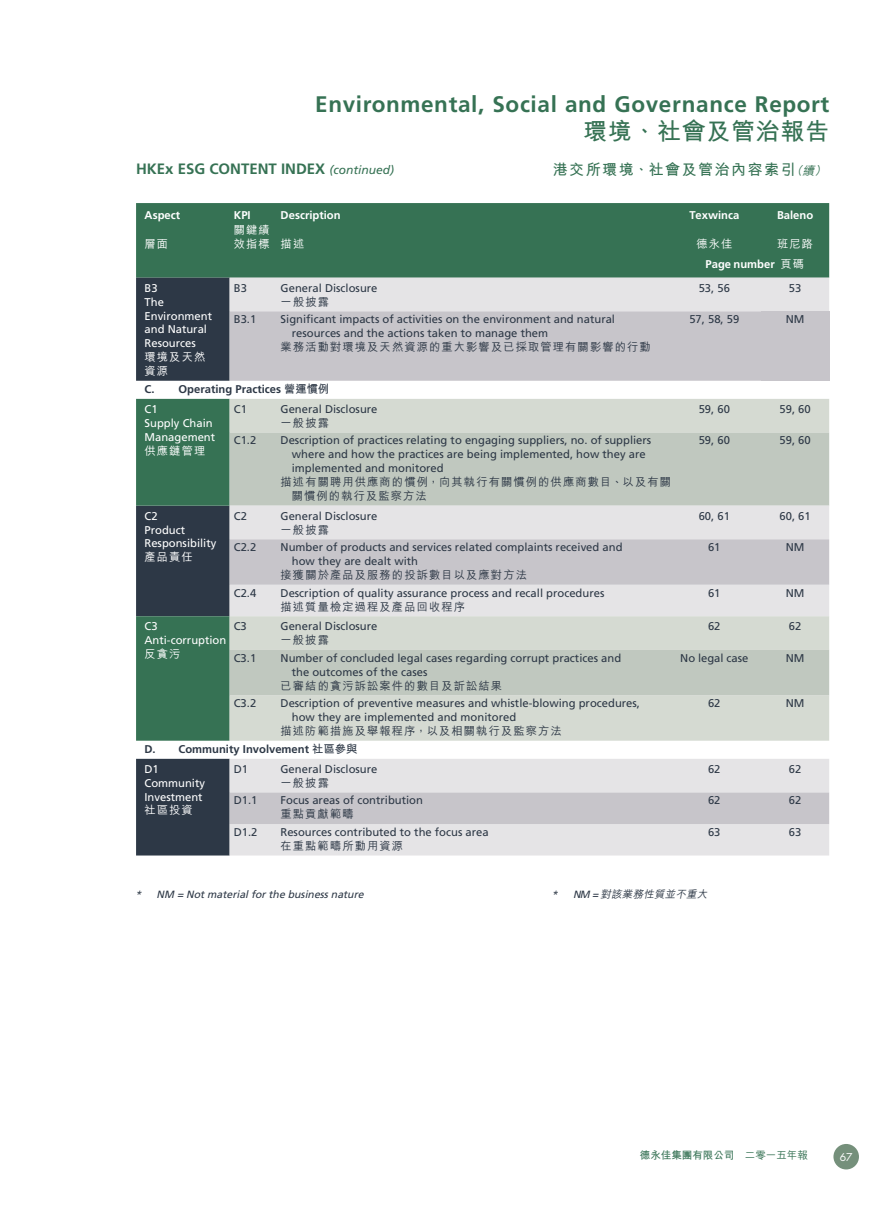
<style>
.page{position:relative;width:893px;height:1212px;background:#fff}
.page>*{position:absolute;margin:0;border:0;box-sizing:border-box;transform-origin:0 0}
.t1{font:700 24px "M Hei HK";letter-spacing:.03em;color:#367254}
.t2{font:700 22.5px "Frutiger LT Std";letter-spacing:.03em;color:#367254}
.t3{font:700 15px "Frutiger LT Std";color:#367254}
.t4{font:700 15px "M Hei HK";letter-spacing:.1em;color:#367254}
.t5{font:11.25px/13.8px "Frutiger LT Std";color:#2d3846}
.t6{font:500 11.25px/13.8px "M Hei HK";letter-spacing:.1em;color:#2d3846}
.t7{font:11.25px/13.8px "Frutiger LT Std";color:#fff}
.t8{font:700 11.25px/19.8px "Frutiger LT Std";color:#2d3846}
.t9{font:700 11.25px "Frutiger LT Std";color:#fff}
.t10{font:500 11.25px/13.8px "M Hei HK";letter-spacing:.1em;color:#fff}
.t11{font:italic 10.5px "Frutiger LT Std";color:#2d3846}
.t12{font:700 10.5px "M Hei HK";color:#367254}
.t13{font:italic 500 10.5px "M Hei HK";color:#2d3846}
.t14{font:10.5px "Futura Std";color:#fff}
.s1{font-weight:400;font-style:italic;font-size:12px}
.s2{font-weight:500;font-style:italic;font-size:12px}
.s3{font-family:"M Hei HK";font-weight:500}
.s4{font-family:"M Hei HK"}
.s5{font-weight:400;color:#fff}
.s6{font-family:"Frutiger LT Std";font-weight:400}
.s7{font-weight:500}
</style>
<div class="page">
<div style="left:833px;top:1144px;width:26px;height:25px;background:#75907b;border-radius:50%"></div>
<div style="left:136px;top:203px;width:693px;height:75px;background:#367254"></div>
<svg style="left:136px;top:278px;width:94px;height:577px;background:#4e5763"></svg>
<svg style="left:230px;top:278px;width:599px;height:103px;background:#d1d0d3"></svg>
<div style="left:761px;top:311px;width:68px;height:70px;background:#c7c5ca"></div>
<div style="left:230px;top:824px;width:599px;height:31px;background:#e5e4e6"></div>
<svg style="left:230px;top:759px;width:599px;height:65px;background:#d6d5d8"></svg>
<svg style="left:136px;top:399px;width:693px;height:342px;background:#bac3bd"></svg>
<h2 class="t2" style="left:315px;top:91px;width:516px">Environmental, Social and Governance Report</h2>
<h1 class="t1" style="left:583px;top:114px;width:248px">環境、社會及管治報告</h1>
<h3 class="t3" style="left:136px;top:160px;width:260px">HKEx ESG CONTENT INDEX <span class="s1">(continued)</span></h3>
<h3 class="t4" style="left:553px;top:159px;width:278px">港交所環境、社會及管治內容索引<span class="s2">（續）</span></h3>
<p class="t9" style="left:145px;top:209px;width:37px">Aspect</p>
<p class="t9" style="left:234px;top:209px;width:18px">KPI</p>
<p class="t9" style="left:281px;top:209px;width:61px">Description</p>
<p class="t9" style="left:689px;top:209px;width:52px">Texwinca</p>
<p class="t9" style="left:777px;top:209px;width:38px">Baleno</p>
<p class="t10" style="left:145px;top:235px;width:25px">層面</p>
<p class="t10" style="left:234px;top:222px;width:72px">關鍵績<br>效指標 描述</p>
<p class="t10" style="left:696px;top:235px;width:37px">德永佳</p>
<p class="t10" style="left:777px;top:235px;width:37px">班尼路</p>
<p class="t9" style="left:705px;top:257px;width:100px">Page number <span class="s3">頁碼</span></p>
<p class="t7" style="left:145px;top:281px;width:69px">B3<br>The<br>Environment and Natural<br>Resources</p>
<p class="t10" style="left:145px;top:349px;width:62px">環境及天然資源</p>
<p class="t5" style="left:234px;top:281px;width:15px">B3</p>
<p class="t5" style="left:281px;top:281px;width:98px">General Disclosure</p>
<p class="t6" style="left:281px;top:294px;width:50px">一般披露</p>
<p class="t5" style="left:234px;top:312px;width:24px">B3.1</p>
<p class="t5" style="left:292px;top:312px;width:325px;text-indent:-11px">Significant impacts of activities on the environment and natural resources and the actions taken to manage them</p>
<p class="t6" style="left:281px;top:339px;width:372px">業務活動對環境及天然資源的重大影響及已採取管理有關影響的行動</p>
<p class="t5" style="left:699px;top:281px;width:33px">53, 56</p>
<p class="t5" style="left:789px;top:281px;width:14px">53</p>
<p class="t5" style="left:689px;top:312px;width:52px">57, 58, 59</p>
<p class="t5" style="left:786px;top:312px;width:20px">NM</p>
<p class="t8" style="left:145px;top:379px;width:186px">C. Operating Practices <span class="s4">營運慣例<br></span><span class="s5">C1</span></p>
<p class="t7" style="left:145px;top:416px;width:72px">Supply Chain<br>Management</p>
<p class="t10" style="left:145px;top:442px;width:62px">供應鏈管理</p>
<p class="t5" style="left:234px;top:402px;width:15px">C1</p>
<p class="t5" style="left:281px;top:402px;width:98px">General Disclosure</p>
<p class="t6" style="left:281px;top:415px;width:50px">一般披露</p>
<p class="t5" style="left:234px;top:434px;width:24px">C1.2</p>
<p class="t5" style="left:292px;top:434px;width:361px;text-indent:-11px">Description of practices relating to engaging suppliers, no. of suppliers where and how the practices are being implemented, how they are implemented and monitored</p>
<p class="t6" style="left:292px;top:474px;width:381px;text-indent:-11px">描述有關聘用供應商的慣例，向其執行有關慣例的供應商數目、以及有關關慣例的執行及監察方法</p>
<p class="t5" style="left:699px;top:402px;width:33px">59, 60</p>
<p class="t5" style="left:779px;top:402px;width:33px">59, 60</p>
<p class="t5" style="left:699px;top:434px;width:33px">59, 60</p>
<p class="t5" style="left:779px;top:434px;width:33px">59, 60</p>
<p class="t7" style="left:145px;top:509px;width:73px">C2<br>Product<br>Responsibility</p>
<p class="t10" style="left:145px;top:549px;width:50px">產品責任</p>
<p class="t5" style="left:234px;top:509px;width:15px">C2</p>
<p class="t5" style="left:281px;top:509px;width:98px">General Disclosure</p>
<p class="t6" style="left:281px;top:522px;width:50px">一般披露</p>
<p class="t5" style="left:234px;top:540px;width:24px">C2.2</p>
<p class="t5" style="left:292px;top:540px;width:332px;text-indent:-11px">Number of products and services related complaints received and how they are dealt with</p>
<p class="t6" style="left:281px;top:567px;width:248px">接獲關於產品及服務的投訴數目以及應對方法</p>
<p class="t5" style="left:699px;top:509px;width:33px">60, 61</p>
<p class="t5" style="left:779px;top:509px;width:33px">60, 61</p>
<p class="t5" style="left:708px;top:540px;width:14px">61</p>
<p class="t5" style="left:786px;top:540px;width:20px">NM</p>
<p class="t5" style="left:234px;top:586px;width:24px">C2.4</p>
<p class="t5" style="left:281px;top:586px;width:325px">Description of quality assurance process and recall procedures</p>
<p class="t6" style="left:281px;top:598px;width:186px">描述質量檢定過程及產品回收程序</p>
<p class="t5" style="left:708px;top:586px;width:14px">61</p>
<p class="t5" style="left:786px;top:586px;width:20px">NM</p>
<p class="t7" style="left:144px;top:619px;width:83px">C3<br>Anti-corruption</p>
<p class="t10" style="left:144px;top:646px;width:37px">反貪污</p>
<p class="t5" style="left:234px;top:619px;width:15px">C3</p>
<p class="t5" style="left:281px;top:619px;width:98px">General Disclosure</p>
<p class="t6" style="left:281px;top:632px;width:50px">一般披露</p>
<p class="t5" style="left:234px;top:651px;width:24px">C3.1</p>
<p class="t5" style="left:292px;top:651px;width:331px;text-indent:-11px">Number of concluded legal cases regarding corrupt practices and the outcomes of the cases</p>
<p class="t6" style="left:281px;top:677px;width:223px">已審結的貪污訴訟案件的數目及訢訟結果</p>
<p class="t5" style="left:708px;top:619px;width:14px">62</p>
<p class="t5" style="left:789px;top:619px;width:14px">62</p>
<p class="t5" style="left:680px;top:651px;width:69px">No legal case</p>
<p class="t5" style="left:786px;top:651px;width:20px">NM</p>
<p class="t5" style="left:234px;top:696px;width:24px">C3.2</p>
<p class="t5" style="left:292px;top:696px;width:350px;text-indent:-11px">Description of preventive measures and whistle-blowing procedures, how they are implemented and monitored</p>
<p class="t6" style="left:281px;top:723px;width:283px">描述防範措施及舉報程序，以及相關執行及監察方法</p>
<p class="t5" style="left:708px;top:696px;width:14px">62</p>
<p class="t5" style="left:786px;top:696px;width:20px">NM</p>
<p class="t8" style="left:144px;top:739px;width:214px">D. Community Involvement <span class="s4">社區參與<br></span><span class="s5">D1</span></p>
<p class="t7" style="left:144px;top:776px;width:62px">Community<br>Investment</p>
<p class="t10" style="left:144px;top:802px;width:50px">社區投資</p>
<p class="t5" style="left:234px;top:762px;width:16px">D1</p>
<p class="t5" style="left:281px;top:762px;width:98px">General Disclosure</p>
<p class="t6" style="left:281px;top:775px;width:50px">一般披露</p>
<p class="t5" style="left:234px;top:793px;width:25px">D1.1</p>
<p class="t5" style="left:281px;top:793px;width:144px">Focus areas of contribution</p>
<p class="t6" style="left:281px;top:806px;width:75px">重點貢獻範疇</p>
<p class="t5" style="left:708px;top:762px;width:14px">62</p>
<p class="t5" style="left:789px;top:762px;width:14px">62</p>
<p class="t5" style="left:708px;top:793px;width:14px">62</p>
<p class="t5" style="left:789px;top:793px;width:14px">62</p>
<p class="t5" style="left:234px;top:825px;width:25px">D1.2</p>
<p class="t5" style="left:280px;top:825px;width:210px">Resources contributed to the focus area</p>
<p class="t6" style="left:280px;top:838px;width:124px">在重點範疇所動用資源</p>
<p class="t5" style="left:708px;top:825px;width:14px">63</p>
<p class="t5" style="left:789px;top:825px;width:14px">63</p>
<p class="t11" style="left:135px;top:888px;width:232px">* NM = Notmaterialforthe businessnature</p>
<p class="t13" style="left:552px;top:887px;width:160px"><span class="s6">* NM =</span> 對該業務性質並不重大</p>
<p class="t12" style="left:640px;top:1147px;width:170px">德永佳集團有限公司 <span class="s7">二零一五年報</span></p>
<p class="t14" style="left:840px;top:1150px;width:14px">67</p>
</div>
